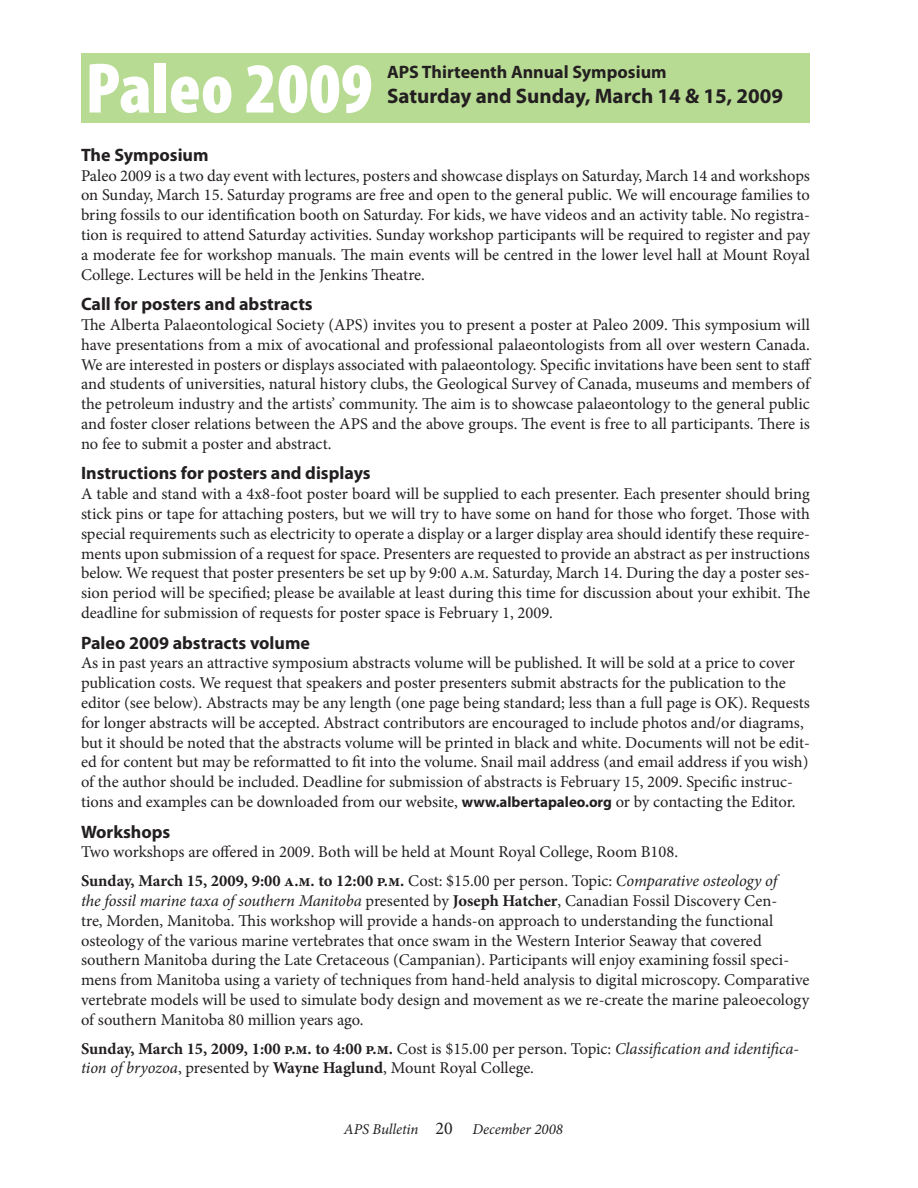
<style>
.page{position:relative;width:918px;height:1188px;background:#fff}
.page>*{position:absolute;margin:0;border:0;box-sizing:border-box;transform-origin:0 0}
.t1{font:900 condensed 72px "Myriad Pro";color:#fff}
.t2{font:700 21px "Myriad Pro";color:#231f20}
.t3{font:700 18px "Myriad Pro";color:#231f20}
.t4{font:16.5px/19.8px "Minion Pro";color:#231f20}
.t5{font:italic 15px "Minion Pro";letter-spacing:-.005em;color:#231f20}
.s1{font-family:"Myriad Pro";font-weight:700;font-size:15px}
.s2{font-weight:700}
.s3{font-style:italic}
.s4{font-style:normal;font-size:18px}
</style>
<div class="page">
<div style="left:81px;top:53px;width:729px;height:70px;background:#b8db94"></div>
<h1 class="t1" style="left:86px;top:48px;width:289px">Paleo 2009</h1>
<p class="t3" style="left:387px;top:60px;width:281px">APS Thirteenth Annual Symposium</p>
<p class="t2" style="left:387px;top:82px;width:398px">Saturday and Sunday, March 14 &amp; 15, 2009</p>
<p class="t3" style="left:81px;top:143px;width:129px">The Symposium</p>
<p class="t4" style="left:81px;top:165px;width:731px;text-align:justify">Paleo 2009 is a two day event with lectures, posters and showcase displays on Saturday, March 14 and workshops on Sunday, March 15. Saturday programs are free and open to the general public. We will encourage families to bring fossils to our identification booth on Saturday. For kids, we have videos and an activity table. No registra&shy;tion is required to attend Saturday activities. Sunday workshop participants will be required to register and pay a moderate fee for workshop manuals. The main events will be centred in the lower level hall at Mount Royal College. Lectures will be held in the Jenkins Theatre.</p>
<p class="t3" style="left:81px;top:292px;width:233px">Call for posters and abstracts</p>
<p class="t4" style="left:81px;top:315px;width:732px;text-align:justify">The Alberta Palaeontological Society (APS) invites you to present a poster at Paleo 2009. This symposium will have presentations from a mix of avocational and professional palaeontologists from all over western Canada.<br>We are interested in posters or displays associated with palaeontology. Specific invitations have been sent to staff and students of universities, natural history clubs, the Geological Survey of Canada, museums and members of the petroleum industry and the artists’ community. The aim is to showcase palaeontology to the general public and foster closer relations between the APS and the above groups. The event is free to all participants. There is no fee to submit a poster and abstract.</p>
<p class="t3" style="left:81px;top:462px;width:291px">Instructions for posters and displays</p>
<p class="t4" style="left:81px;top:484px;width:731px;text-align:justify">A table and stand with a 4x8-foot poster board will be supplied to each presenter. Each presenter should bring stick pins or tape for attaching posters, but we will try to have some on hand for those who forget. Those with special requirements such as electricity to operate a display or a larger display area should identify these require&shy;ments upon submission of a request for space. Presenters are requested to provide an abstract as per instructions below. We request that poster presenters be set up by 9:00 a.m. Saturday, March 14. During the day a poster ses&shy;sion period will be specified; please be available at least during this time for discussion about your exhibit. The deadline for submission of requests for poster space is February 1, 2009.</p>
<p class="t3" style="left:81px;top:631px;width:231px">Paleo 2009 abstracts volume</p>
<p class="t4" style="left:81px;top:653px;width:731px">As in past years an attractive symposium abstracts volume will be published. It will be sold at a price to cover publication costs. We request that speakers and poster presenters submit abstracts for the publication to the editor (see below). Abstracts may be any length (one page being standard; less than a full page is OK). Requests for longer abstracts will be accepted. Abstract contributors are encouraged to include photos and/or diagrams, but it should be noted that the abstracts volume will be printed in black and white. Documents will not be edit&shy;ed for content but may be reformatted to fit into the volume. Snail mail address (and email address if you wish) of the author should be included. Deadline for submission of abstracts is February 15, 2009. Specific instruc&shy;tions and examples can be downloaded from our website, <span class="s1">www.albertapaleo.org</span> or by contacting the Editor.</p>
<p class="t3" style="left:81px;top:820px;width:91px">Workshops</p>
<p class="t4" style="left:81px;top:838px;width:698px;line-height:28.8px">Two workshops are offered in 2009. Both will be held at Mount Royal College, Room B108.<br><span class="s2">Sunday, March 15, 2009, 9:00 a.m. to 12:00 p.m.</span> Cost: $15.00 per person. Topic: <span class="s3">Comparative osteology of</span></p>
<p class="t4" style="left:81px;top:891px;width:730px"><span class="s3">the fossil marine taxa of southern Manitoba</span> presented by <span class="s2">Joseph Hatcher</span>, Canadian Fossil Discovery Cen-<br>tre, Morden, Manitoba. This workshop will provide a hands-on approach to understanding the functional osteology of the various marine vertebrates that once swam in the Western Interior Seaway that covered southern Manitoba during the Late Cretaceous (Campanian). Participants will enjoy examining fossil speci&shy;mens from Manitoba using a variety of techniques from hand-held analysis to digital microscopy. Comparative vertebrate models will be used to simulate body design and movement as we re-create the marine paleoecology of southern Manitoba 80 million years ago.</p>
<p class="t4" style="left:81px;top:1038px;width:720px"><span class="s2">Sunday, March 15, 2009, 1:00 p.m. to 4:00 p.m.</span> Cost is $15.00 per person. Topic: <span class="s3">Classification and identifica&shy;tion of bryozoa</span>, presented by <span class="s2">Wayne Haglund</span>, Mount Royal College.</p>
<p class="t5" style="left:344px;top:1119px;width:221px">APS Bulletin <span class="s4">20</span> December 2008</p>
</div>
